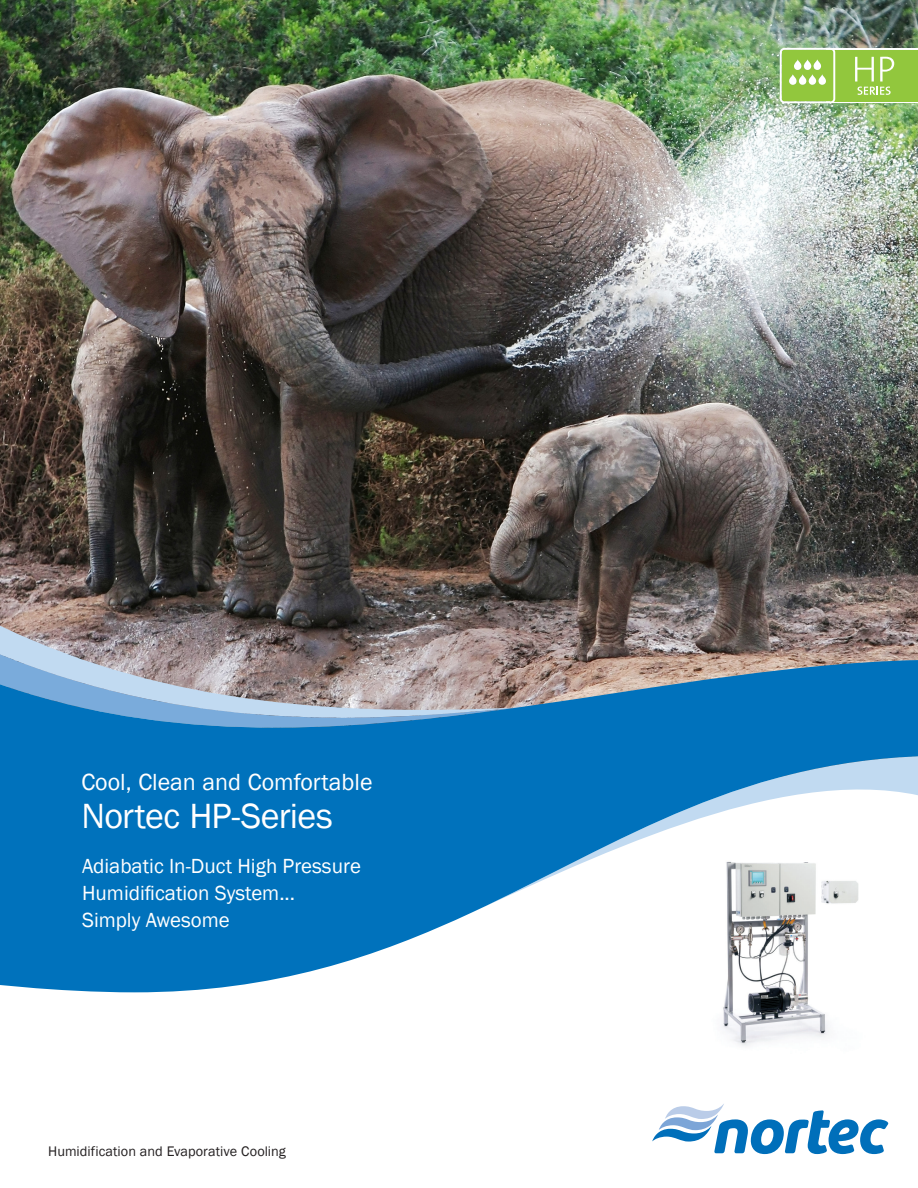
<style>
.page{position:relative;width:918px;height:1188px;background:#fff}
.page>*{position:absolute;margin:0;border:0;box-sizing:border-box;transform-origin:0 0}
.t1{font:36px "Franklin Gothic";letter-spacing:-.02em;color:#fff}
.t2{font:24px "Franklin Gothic";color:#fff}
.Haupttitel{font:21px/27px "Franklin Gothic";color:#fff}
.t3{font:14.25px "Franklin Gothic";color:#231f20}
</style>
<div class="page">
<img style="left:0;top:0;width:918px;height:660px">
<svg style="left:0;top:620px;width:519px;height:40px;background:#7f7272"></svg>
<svg style="left:0;top:643px;width:516px;height:17px;background:#9e9396"></svg>
<svg style="left:0;top:660px;width:918px;height:332px;fill:#0072bc"></svg>
<svg style="left:652px;top:1104px;width:236px;height:50px"></svg>
<img style="left:707px;top:829px;width:186px;height:217px">
<hr style="left:826px;top:48px;width:92px;height:2px;background:#fff">
<hr style="left:826px;top:101px;width:92px;height:2px;background:#fff">
<div style="left:831px;top:50px;width:87px;height:51px;background:#92c73d"></div>
<svg style="left:855px;top:57px;width:39px;height:38px"></svg>
<svg style="left:780px;top:48px;width:55px;height:55px;background:#a1ce5a"></svg>
<svg style="left:794px;top:59px;width:7px;height:11px"></svg>
<svg style="left:804px;top:59px;width:7px;height:11px"></svg>
<svg style="left:814px;top:59px;width:7px;height:11px"></svg>
<svg style="left:799px;top:74px;width:7px;height:11px"></svg>
<svg style="left:789px;top:74px;width:8px;height:11px"></svg>
<svg style="left:809px;top:74px;width:7px;height:11px"></svg>
<svg style="left:818px;top:74px;width:8px;height:11px"></svg>
<p class="t2" style="left:81px;top:767px;width:293px">Cool, Clean and Comfortable</p>
<p class="t1" style="left:81px;top:793px;width:253px">Nortec HP-Series</p>
<p class="Haupttitel" style="left:82px;top:852px;width:280px">Adiabatic In-Duct High Pressure<br>Humidification System...<br>Simply Awesome</p>
<p class="t3" style="left:48px;top:1142px;width:239px">Humidification and Evaporative Cooling</p>
</div>
